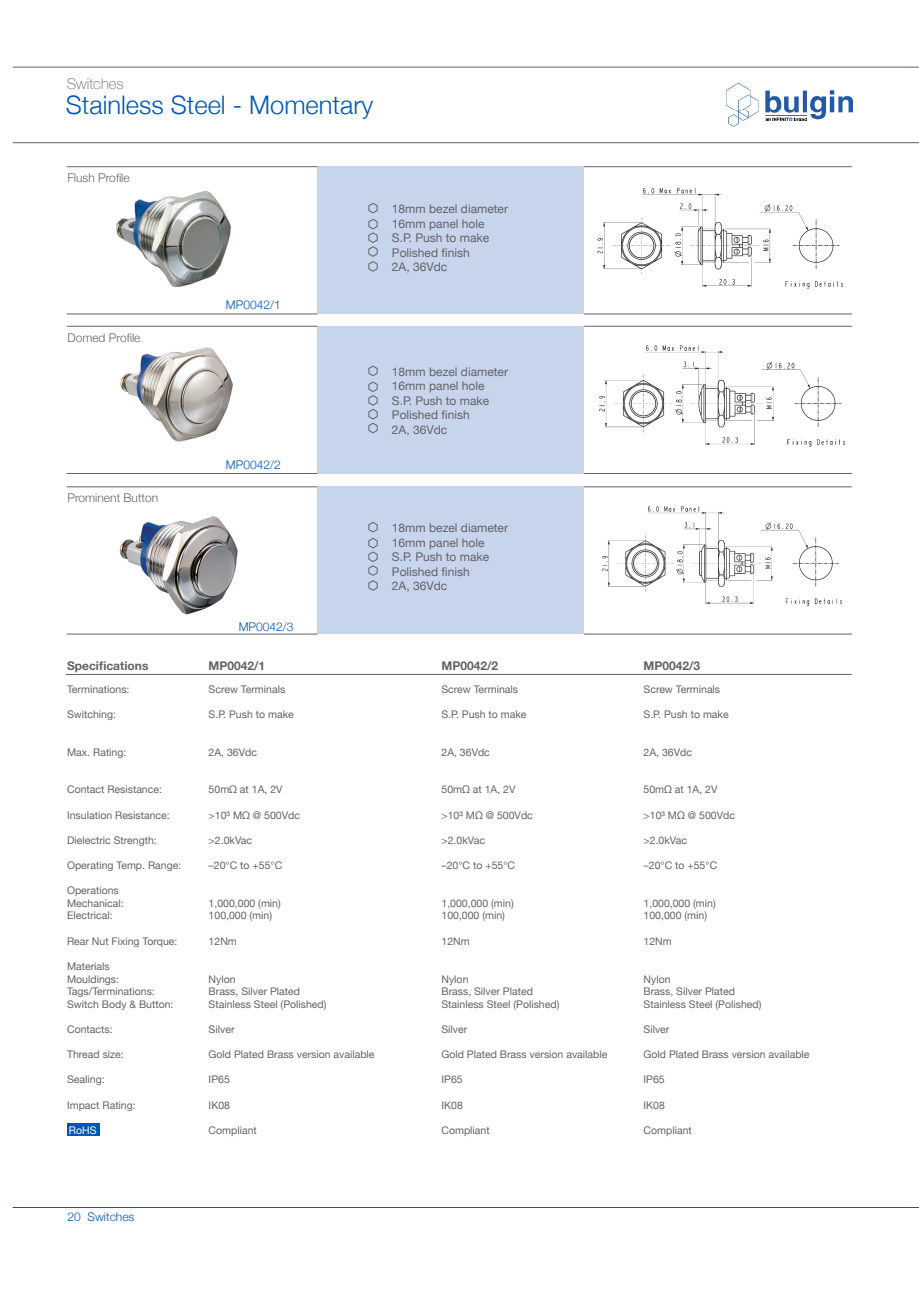
<style>
.page{position:relative;width:919px;height:1289px;background:#fff}
.page>*{position:absolute;margin:0;border:0;box-sizing:border-box;transform-origin:0 0}
.t1{font:300 25.5px "Helvetica Neue";color:#0057b8}
.t2{font:100 15px "Helvetica Neue";color:#636366}
.t3{font:12px "Helvetica Neue";color:#636366}
.t4{font:300 12px "Helvetica Neue";color:#636366}
.t5{font:700 12px "Helvetica Neue";color:#636366}
.t6{font:300 12px "Helvetica Neue";color:#0057b8}
.t7{font:10.5px "Helvetica Neue";color:#636366}
.t8{font:10.5px "Helvetica Neue";color:#fff}
</style>
<div class="page">
<img style="left:726px;top:83px;width:126px;height:43px">
<hr style="left:13px;top:67px;width:893px;height:1px;background:#636366">
<hr style="left:13px;top:142px;width:893px;height:1px;background:#636366">
<svg style="left:906px;top:67px;width:12px;height:1px"></svg>
<svg style="left:906px;top:142px;width:12px;height:1px"></svg>
<hr style="left:13px;top:1207px;width:893px;height:1px;background:#0057b8">
<svg style="left:906px;top:1207px;width:12px;height:1px"></svg>
<img style="left:71px;top:487px;width:215px;height:148px">
<img style="left:67px;top:314px;width:223px;height:128px">
<div style="left:317px;top:326px;width:267px;height:148px;background:#c6d4ec"></div>
<div style="left:317px;top:486px;width:267px;height:148px;background:#c6d4ec"></div>
<div style="left:317px;top:166px;width:267px;height:148px;background:#c6d4ec"></div>
<hr style="left:584px;top:326px;width:267px;height:1px;background:#636366">
<hr style="left:584px;top:486px;width:267px;height:1px;background:#636366">
<hr style="left:584px;top:166px;width:267px;height:1px;background:#636366">
<hr style="left:67px;top:473px;width:250px;height:1px;background:#636366">
<hr style="left:67px;top:633px;width:250px;height:1px;background:#636366">
<hr style="left:67px;top:313px;width:250px;height:1px;background:#636366">
<hr style="left:584px;top:473px;width:268px;height:1px;background:#636366">
<hr style="left:584px;top:633px;width:268px;height:1px;background:#636366">
<hr style="left:584px;top:313px;width:268px;height:1px;background:#636366">
<hr style="left:67px;top:326px;width:250px;height:1px;background:#636366">
<hr style="left:67px;top:486px;width:250px;height:1px;background:#636366">
<hr style="left:67px;top:166px;width:250px;height:1px;background:#636366">
<svg style="left:368px;top:365px;width:10px;height:68px"></svg>
<svg style="left:368px;top:522px;width:10px;height:69px"></svg>
<svg style="left:368px;top:203px;width:10px;height:69px"></svg>
<div style="left:67px;top:1123px;width:32px;height:13px;background:#0057b8"></div>
<hr style="left:66px;top:674px;width:785px;height:1px;background:#636366">
<img style="left:597px;top:187px;width:246px;height:102px">
<img style="left:116px;top:192px;width:115px;height:94px">
<img style="left:599px;top:346px;width:245px;height:100px">
<img style="left:602px;top:506px;width:239px;height:99px">
<p class="t2" style="left:67px;top:73px;width:58px">Switches</p>
<p class="t1" style="left:66px;top:84px;width:309px">Stainless Steel - Momentary</p>
<p class="t4" style="left:67px;top:168px;width:64px">Flush Profile</p>
<p class="t4" style="left:67px;top:328px;width:74px">Domed Profile</p>
<p class="t4" style="left:67px;top:488px;width:92px">Prominent Button</p>
<p class="t5" style="left:67px;top:656px;width:83px">Specifications</p>
<p class="t7" style="left:67px;top:681px;width:64px">Terminations:</p>
<p class="t7" style="left:67px;top:706px;width:50px">Switching:</p>
<p class="t7" style="left:67px;top:744px;width:61px">Max. Rating:</p>
<p class="t7" style="left:67px;top:782px;width:96px">Contact Resistance:</p>
<p class="t7" style="left:67px;top:807px;width:104px">Insulation Resistance:</p>
<p class="t7" style="left:67px;top:832px;width:91px">Dielectric Strength:</p>
<p class="t7" style="left:67px;top:857px;width:116px">Operating Temp. Range:</p>
<p class="t7" style="left:67px;top:883px;width:53px">Operations</p>
<p class="t7" style="left:67px;top:895px;width:58px">Mechanical:</p>
<p class="t7" style="left:67px;top:908px;width:47px">Electrical:</p>
<p class="t7" style="left:67px;top:933px;width:112px">Rear Nut Fixing Torque:</p>
<p class="t7" style="left:67px;top:958px;width:44px">Materials</p>
<p class="t7" style="left:67px;top:971px;width:53px">Mouldings:</p>
<p class="t7" style="left:67px;top:983px;width:89px">Tags/Terminations:</p>
<p class="t7" style="left:67px;top:996px;width:108px">Switch Body &amp; Button:</p>
<p class="t7" style="left:67px;top:1021px;width:47px">Contacts:</p>
<p class="t7" style="left:67px;top:1046px;width:58px">Thread size:</p>
<p class="t7" style="left:67px;top:1072px;width:39px">Sealing:</p>
<p class="t7" style="left:67px;top:1097px;width:70px">Impact Rating:</p>
<p class="t8" style="left:69px;top:1122px;width:29px">RoHS</p>
<p class="t6" style="left:226px;top:295px;width:56px">MP0042/1</p>
<p class="t6" style="left:226px;top:455px;width:56px">MP0042/2</p>
<p class="t6" style="left:239px;top:617px;width:56px">MP0042/3</p>
<p class="t3" style="left:392px;top:200px;width:118px">18mm bezel diameter</p>
<p class="t3" style="left:392px;top:215px;width:94px">16mm panel hole</p>
<p class="t3" style="left:392px;top:229px;width:99px">S.P. Push to make</p>
<p class="t3" style="left:392px;top:243px;width:79px">Polished finish</p>
<p class="t3" style="left:392px;top:258px;width:57px">2A, 36Vdc</p>
<p class="t3" style="left:392px;top:363px;width:118px">18mm bezel diameter</p>
<p class="t3" style="left:392px;top:377px;width:94px">16mm panel hole</p>
<p class="t3" style="left:392px;top:392px;width:99px">S.P. Push to make</p>
<p class="t3" style="left:392px;top:406px;width:79px">Polished finish</p>
<p class="t3" style="left:392px;top:421px;width:57px">2A, 36Vdc</p>
<p class="t3" style="left:392px;top:519px;width:118px">18mm bezel diameter</p>
<p class="t3" style="left:392px;top:534px;width:94px">16mm panel hole</p>
<p class="t3" style="left:392px;top:548px;width:99px">S.P. Push to make</p>
<p class="t3" style="left:392px;top:562px;width:79px">Polished finish</p>
<p class="t3" style="left:392px;top:577px;width:57px">2A, 36Vdc</p>
<p class="t5" style="left:208px;top:656px;width:58px">MP0042/1</p>
<p class="t5" style="left:441px;top:656px;width:58px">MP0042/2</p>
<p class="t5" style="left:643px;top:656px;width:58px">MP0042/3</p>
<p class="t7" style="left:441px;top:681px;width:78px">Screw Terminals</p>
<p class="t7" style="left:441px;top:706px;width:87px">S.P. Push to make</p>
<p class="t7" style="left:441px;top:744px;width:50px">2A, 36Vdc</p>
<p class="t7" style="left:441px;top:782px;width:75px">50mΩ at 1A, 2V</p>
<p class="t7" style="left:441px;top:807px;width:93px">&gt;10³ MΩ @ 500Vdc</p>
<p class="t7" style="left:441px;top:832px;width:45px">&gt;2.0kVac</p>
<p class="t7" style="left:441px;top:857px;width:75px">–20°C to +55°C</p>
<p class="t7" style="left:441px;top:895px;width:74px">1,000,000 (min)</p>
<p class="t7" style="left:441px;top:908px;width:65px">100,000 (min)</p>
<p class="t7" style="left:441px;top:933px;width:30px">12Nm</p>
<p class="t7" style="left:441px;top:971px;width:29px">Nylon</p>
<p class="t7" style="left:441px;top:983px;width:93px">Brass, Silver Plated</p>
<p class="t7" style="left:441px;top:996px;width:119px">Stainless Steel (Polished)</p>
<p class="t7" style="left:441px;top:1021px;width:27px">Silver</p>
<p class="t7" style="left:441px;top:1046px;width:167px">Gold Plated Brass version available</p>
<p class="t7" style="left:441px;top:1072px;width:23px">IP65</p>
<p class="t7" style="left:441px;top:1097px;width:23px">IK08</p>
<p class="t7" style="left:441px;top:1122px;width:50px">Compliant</p>
<p class="t7" style="left:209px;top:681px;width:78px">Screw Terminals</p>
<p class="t7" style="left:209px;top:706px;width:87px">S.P. Push to make</p>
<p class="t7" style="left:209px;top:744px;width:50px">2A, 36Vdc</p>
<p class="t7" style="left:209px;top:782px;width:75px">50mΩ at 1A, 2V</p>
<p class="t7" style="left:209px;top:807px;width:93px">&gt;10³ MΩ @ 500Vdc</p>
<p class="t7" style="left:209px;top:832px;width:45px">&gt;2.0kVac</p>
<p class="t7" style="left:209px;top:857px;width:75px">–20°C to +55°C</p>
<p class="t7" style="left:209px;top:895px;width:74px">1,000,000 (min)</p>
<p class="t7" style="left:209px;top:908px;width:65px">100,000 (min)</p>
<p class="t7" style="left:209px;top:933px;width:30px">12Nm</p>
<p class="t7" style="left:209px;top:971px;width:29px">Nylon</p>
<p class="t7" style="left:209px;top:983px;width:93px">Brass, Silver Plated</p>
<p class="t7" style="left:209px;top:996px;width:119px">Stainless Steel (Polished)</p>
<p class="t7" style="left:209px;top:1021px;width:27px">Silver</p>
<p class="t7" style="left:209px;top:1046px;width:167px">Gold Plated Brass version available</p>
<p class="t7" style="left:209px;top:1072px;width:23px">IP65</p>
<p class="t7" style="left:209px;top:1097px;width:23px">IK08</p>
<p class="t7" style="left:209px;top:1122px;width:50px">Compliant</p>
<p class="t7" style="left:643px;top:681px;width:78px">Screw Terminals</p>
<p class="t7" style="left:643px;top:706px;width:87px">S.P. Push to make</p>
<p class="t7" style="left:643px;top:744px;width:50px">2A, 36Vdc</p>
<p class="t7" style="left:643px;top:782px;width:75px">50mΩ at 1A, 2V</p>
<p class="t7" style="left:643px;top:807px;width:93px">&gt;10³ MΩ @ 500Vdc</p>
<p class="t7" style="left:643px;top:832px;width:45px">&gt;2.0kVac</p>
<p class="t7" style="left:643px;top:857px;width:75px">–20°C to +55°C</p>
<p class="t7" style="left:643px;top:895px;width:74px">1,000,000 (min)</p>
<p class="t7" style="left:643px;top:908px;width:65px">100,000 (min)</p>
<p class="t7" style="left:643px;top:933px;width:30px">12Nm</p>
<p class="t7" style="left:643px;top:971px;width:29px">Nylon</p>
<p class="t7" style="left:643px;top:983px;width:93px">Brass, Silver Plated</p>
<p class="t7" style="left:643px;top:996px;width:119px">Stainless Steel (Polished)</p>
<p class="t7" style="left:643px;top:1021px;width:27px">Silver</p>
<p class="t7" style="left:643px;top:1046px;width:167px">Gold Plated Brass version available</p>
<p class="t7" style="left:643px;top:1072px;width:23px">IP65</p>
<p class="t7" style="left:643px;top:1097px;width:23px">IK08</p>
<p class="t7" style="left:643px;top:1122px;width:50px">Compliant</p>
<p class="t6" style="left:67px;top:1207px;width:68px">20 Switches</p>
</div>
